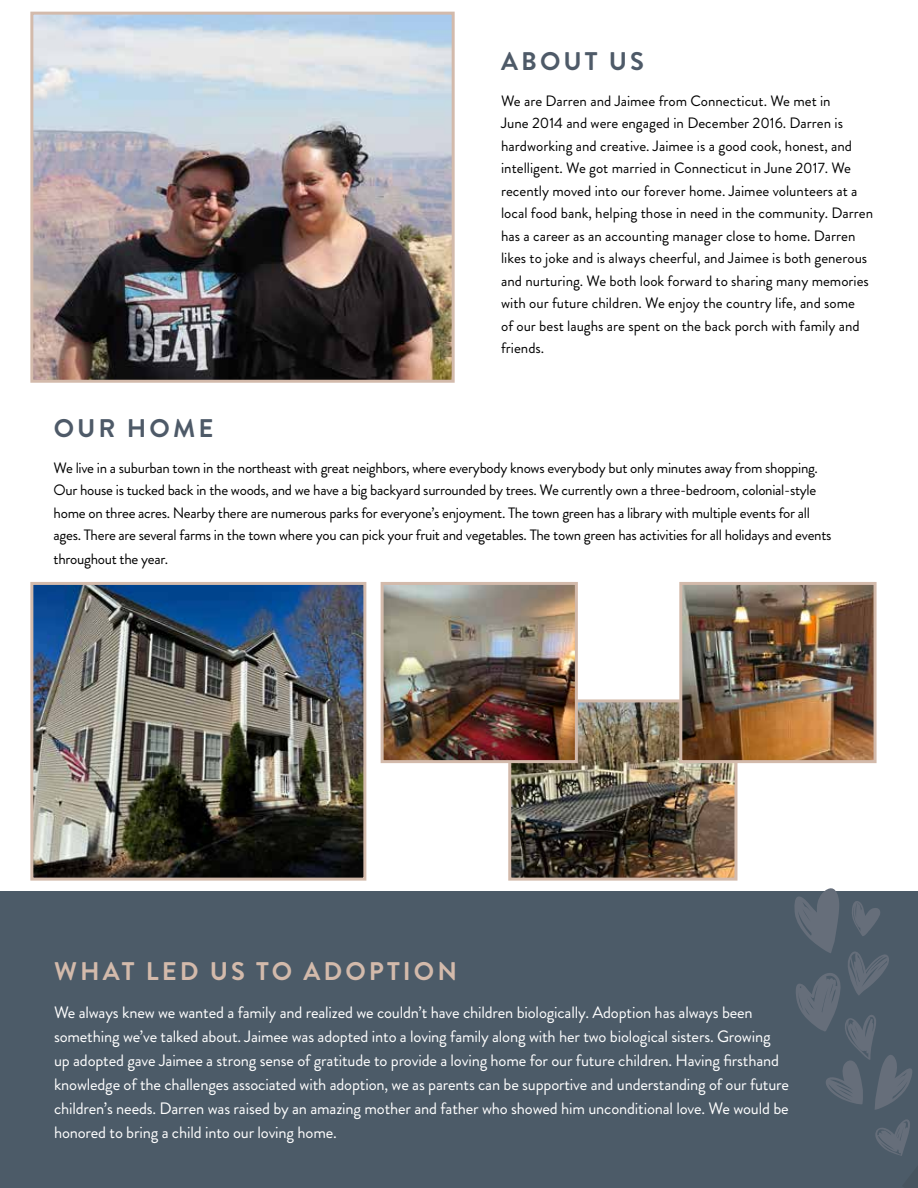
<style>
.page{position:relative;width:918px;height:1188px;background:#fff}
.page>*{position:absolute;margin:0;border:0;box-sizing:border-box;transform-origin:0 0}
.t1{font:700 25.5px "Brandon Grotesque";letter-spacing:.12em;color:#d3baab}
.t2{font:700 25.5px "Brandon Grotesque";letter-spacing:.12em;color:#4e5a68}
.t3{font:16.5px/24px "Brandon Grotesque";letter-spacing:-.01em;color:#fff}
.t4{font:15px/22.5px "Brandon Grotesque";letter-spacing:-.005em;color:#000}
</style>
<div class="page">
<div style="left:0;top:891px;width:918px;height:297px;background:#4c5b68"></div>
<img style="left:34px;top:16px;width:417px;height:363px">
<div style="left:30px;top:12px;width:425px;height:371px;border:3px solid #d3baab"></div>
<img style="left:34px;top:586px;width:328px;height:291px">
<div style="left:30px;top:582px;width:336px;height:299px;border:3px solid #d3baab"></div>
<svg style="left:875px;top:1119px;width:35px;height:37px"></svg>
<svg style="left:794px;top:888px;width:118px;height:222px"></svg>
<img style="left:512px;top:703px;width:221px;height:174px">
<div style="left:508px;top:699px;width:229px;height:182px;border:3px solid #d3baab"></div>
<img style="left:683px;top:586px;width:190px;height:173px">
<div style="left:679px;top:582px;width:198px;height:181px;border:3px solid #d3baab"></div>
<img style="left:385px;top:586px;width:189px;height:173px">
<div style="left:381px;top:582px;width:197px;height:181px;border:3px solid #d3baab"></div>
<h1 class="t2" style="left:501px;top:43px;width:144px">ABOUT US</h1>
<p class="t4" style="left:501px;top:90px;width:374px">We are Darren and Jaimee from Connecticut. We met in<br>June 2014 and were engaged in December 2016. Darren is hardworking and creative. Jaimee is a good cook, honest, and intelligent. We got married in Connecticut in June 2017. We recently moved into our forever home. Jaimee volunteers at a local food bank, helping those in need in the community. Darren has a career as an accounting manager close to home. Darren likes to joke and is always cheerful, and Jaimee is both generous and nurturing. We both look forward to sharing many memories with our future children. We enjoy the country life, and some<br>of our best laughs are spent on the back porch with family and friends.</p>
<h1 class="t2" style="left:54px;top:410px;width:161px">OUR HOME</h1>
<p class="t4" style="left:54px;top:457px;width:779px">We live in a suburban town in the northeast with great neighbors, where everybody knows everybody but only minutes away from shopping.<br>Our house is tucked back in the woods, and we have a big backyard surrounded by trees. We currently own a three-bedroom, colonial-style home on three acres. Nearby there are numerous parks for everyone’s enjoyment. The town green has a library with multiple events for all ages. There are several farms in the town where you can pick your fruit and vegetables. The town green has activities for all holidays and events</p>
<p class="t4" style="left:54px;top:548px;width:116px">throughout the year.</p>
<h1 class="t1" style="left:54px;top:954px;width:404px">WHAT LED US TO ADOPTION</h1>
<p class="t3" style="left:54px;top:1000px;width:737px">We always knew we wanted a family and realized we couldn’t have children biologically. Adoption has always been something we’ve talked about. Jaimee was adopted into a loving family along with her two biological sisters. Growing up adopted gave Jaimee a strong sense of gratitude to provide a loving home for our future children. Having firsthand knowledge of the challenges associated with adoption, we as parents can be supportive and understanding of our future children’s needs. Darren was raised by an amazing mother and father who showed him unconditional love. We would be honored to bring a child into our loving home.</p>
</div>
